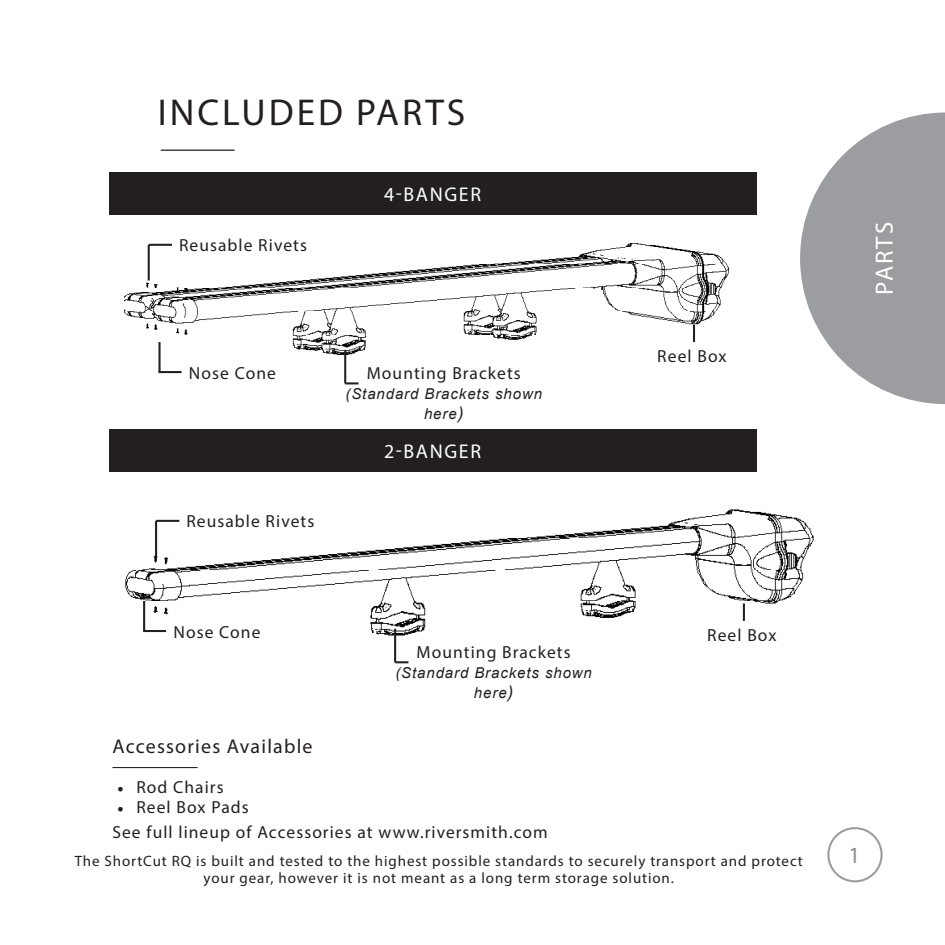
<style>
.page{position:relative;width:945px;height:945px;background:#fff}
.page>*{position:absolute;margin:0;border:0;box-sizing:border-box;transform-origin:0 0}
.t1{font:37.5px "Myriad Pro";letter-spacing:.08em;color:#231f20}
.t2{font:25px "Myriad Pro";letter-spacing:.075em;color:#fff}
.t3{font:23.25px "Myriad Pro";color:#8b8d90}
.t4{font:20px "Myriad Pro";letter-spacing:.06em;color:#231f20}
.t5{font:20px "Myriad Pro";letter-spacing:.08em;color:#fff}
.t6{font:17.5px "Myriad Pro";letter-spacing:.06em;color:#231f20}
.t7{font:15px/17.5px "Myriad Pro";letter-spacing:.06em;color:#231f20;text-align:center}
.t8{font:italic 15px/20px "Arial";letter-spacing:.06em;color:#231f20;text-align:center}
.s1{font-size:17.5px}
.s2{font-family:"Minion Pro"}
</style>
<div class="page">
<img style="left:125px;top:509px;width:689px;height:129px">
<img style="left:124px;top:243px;width:605px;height:113px">
<div style="left:109px;top:172px;width:648px;height:43px;background:#231f20"></div>
<div style="left:109px;top:429px;width:648px;height:42px;background:#231f20"></div>
<hr style="left:161px;top:150px;width:73px;height:1px;background:#231f20">
<hr style="left:112px;top:767px;width:86px;height:1px;background:#231f20">
<svg style="left:800px;top:112px;width:145px;height:292px;fill:#9b9da0"></svg>
<hr style="left:158px;top:342px;width:3px;height:30px;background:#231f20">
<svg style="left:693px;top:325px;width:2px;height:17px"></svg>
<hr style="left:149px;top:244px;width:23px;height:2px;background:#231f20">
<hr style="left:158px;top:371px;width:24px;height:2px;background:#231f20">
<hr style="left:148px;top:245px;width:2px;height:35px;background:#231f20">
<div style="left:827px;top:827px;width:56px;height:55px;border:2px solid #9b9da0;border-radius:50%"></div>
<hr style="left:344px;top:350px;width:2px;height:33px;background:#231f20">
<svg style="left:345px;top:382px;width:14px;height:2px"></svg>
<hr style="left:143px;top:601px;width:2px;height:30px;background:#231f20">
<svg style="left:743px;top:603px;width:2px;height:18px"></svg>
<hr style="left:156px;top:520px;width:23px;height:2px;background:#231f20">
<hr style="left:143px;top:630px;width:23px;height:2px;background:#231f20">
<hr style="left:155px;top:521px;width:2px;height:36px;background:#231f20">
<hr style="left:394px;top:629px;width:2px;height:33px;background:#231f20">
<svg style="left:395px;top:661px;width:13px;height:2px"></svg>
<h1 class="t1" style="left:158px;top:90px;width:309px">INCLUDED PARTS</h1>
<p class="t6" style="left:179px;top:234px;width:129px">Reusable Rivets</p>
<p class="t5" style="left:384px;top:182px;width:98px">4-BANGER</p>
<p class="t6" style="left:189px;top:362px;width:88px">Nose Cone</p>
<p class="t6" style="left:186px;top:510px;width:129px">Reusable Rivets</p>
<p class="t6" style="left:367px;top:363px;width:156px">Mounting Brackets</p>
<p class="t8" style="left:345px;top:384px;width:198px">(Standard Brackets shown here<span class="s1">)</span></p>
<p class="t5" style="left:384px;top:438px;width:98px">2-BANGER</p>
<p class="t6" style="left:657px;top:345px;width:71px">Reel Box</p>
<p class="t6" style="left:174px;top:622px;width:88px">Nose Cone</p>
<p class="t6" style="left:707px;top:624px;width:71px">Reel Box</p>
<p class="t6" style="left:417px;top:642px;width:156px">Mounting Brackets</p>
<p class="t8" style="left:395px;top:663px;width:198px">(Standard Brackets shown here<span class="s1">)</span></p>
<p class="t4" style="left:112px;top:734px;width:202px">Accessories Available</p>
<p class="t6" style="left:117px;top:776px;width:108px"><span class="s2">•</span> Rod Chairs</p>
<p class="t6" style="left:117px;top:796px;width:133px"><span class="s2">•</span> Reel Box Pads</p>
<p class="t6" style="left:112px;top:822px;width:437px">See full lineup of Accessories at www.riversmith.com</p>
<p class="t7" style="left:75px;top:851px;width:730px">The ShortCut RQ is built and tested to the highest possible standards to securely transport and protect your gear, however it is not meant as a long term storage solution.</p>
<h2 class="t2" style="left:869px;top:295px;width:74px;rotate:-90deg">PARTS</h2>
<h3 class="t3" style="left:848px;top:841px;width:13px">1</h3>
</div>
